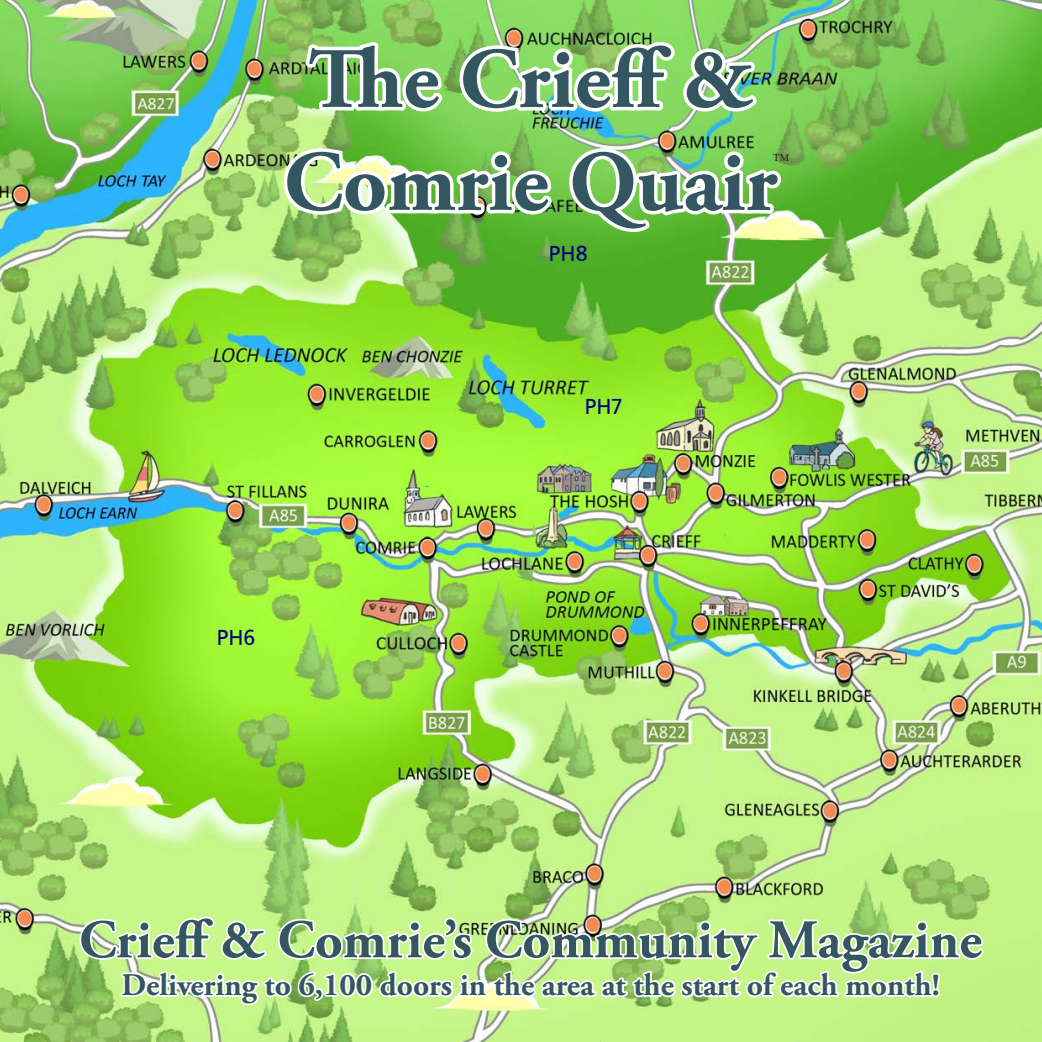
<style>
.page{position:relative;width:1042px;height:1042px;background:#fff}
.page>*{position:absolute;margin:0;border:0;box-sizing:border-box;transform-origin:0 0}
.t1{font:700 85.75px "Adobe Garamond Pro";color:#345660}
.t2{font:700 54.25px "Adobe Garamond Pro";color:#345660}
.t3{font:700 31.5px "Adobe Garamond Pro";color:#345660}
.t4{font:21px "Big Reed";color:#000080}
.t5{font:10.5px "Times New Roman";color:#231f20}
</style>
<div class="page">
<img style="left:0;top:0;width:1042px;height:1042px">
<img style="left:280px;top:0;width:504px;height:235px">
<svg style="left:78px;top:726px;width:907px;height:281px;background:#bbe587"></svg>
<p class="t1" style="left:308px;top:30px;width:446px">The Crieff &amp;</p>
<p class="t1" style="left:284px;top:133px;width:495px">Comrie Quair</p>
<p class="t5" style="left:773px;top:150px;width:17px">TM</p>
<p class="t4" style="left:549px;top:243px;width:40px">PH8</p>
<p class="t4" style="left:217px;top:628px;width:40px">PH6</p>
<p class="t4" style="left:585px;top:397px;width:38px">PH7</p>
<p class="t2" style="left:79px;top:908px;width:904px">Crieff &amp; Comrie’s Community Magazine</p>
<p class="t3" style="left:121px;top:966px;width:820px">Delivering to 6,100 doors in the area at the start of each month!</p>
</div>
